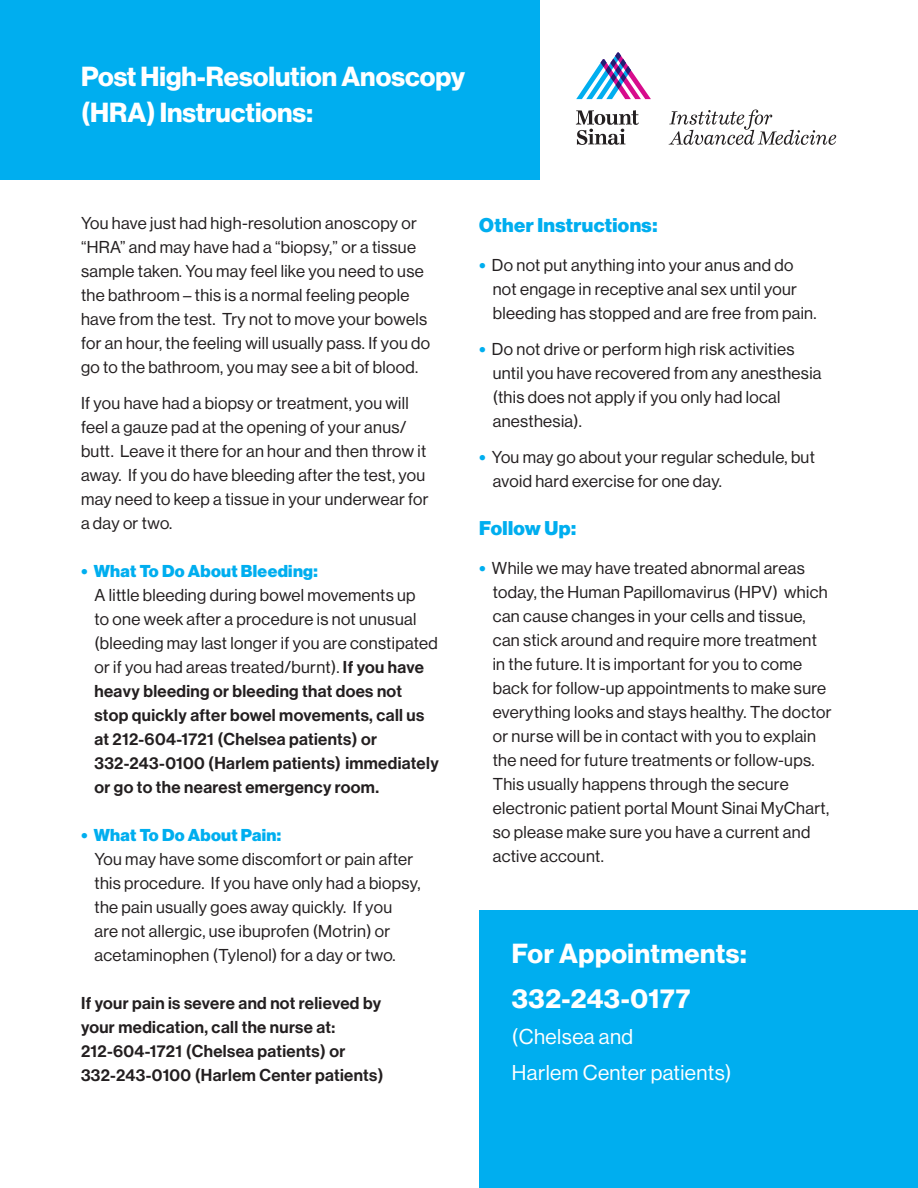
<style>
.page{position:relative;width:918px;height:1188px;background:#fff}
.page>*{position:absolute;margin:0;border:0;box-sizing:border-box;transform-origin:0 0}
.t1{font:27px/36px "N Haas Grotesk DS Std 75 Bd";color:#fff}
.t2{font:27px/45px "N Haas Grotesk DS Std 75 Bd";letter-spacing:.02em;color:#fff}
.t3{font:21px/36px "N Haas Grotesk DS Std 55 Rg";letter-spacing:.02em;color:#fff}
.t4{font:19.5px "N Haas Grotesk DS Std 95 Blk";letter-spacing:.02em;color:#00aeef}
.t5{font:16.8px/24px "N Haas Grotesk DS Std 55 Rg";letter-spacing:.02em;color:#231f20}
.t6{font:16.8px/24px "N Haas Grotesk DS Std 65 Md";letter-spacing:.02em;color:#231f20}
.t7{font:16.8px "N Haas Grotesk DS Std 95 Blk";letter-spacing:.02em;color:#00aeef}
.s1{font-family:"N Haas Grotesk DS Std 65 Md"}
.s2{font-family:"N Haas Grotesk DS Std 95 Blk";color:#00aeef}
</style>
<div class="page">
<div style="left:0;top:0;width:540px;height:179px;background:#00aeef"></div>
<div style="left:479px;top:911px;width:439px;height:277px;background:#00aeef"></div>
<svg style="left:576px;top:52px;width:75px;height:47px"></svg>
<svg style="left:576px;top:110px;width:63px;height:35px"></svg>
<svg style="left:669px;top:109px;width:167px;height:36px"></svg>
<p class="t1" style="left:81px;top:59px;width:386px">Post High-Resolution Anoscopy (HRA) Instructions:</p>
<p class="t5" style="left:81px;top:211px;width:351px">You have just had high-resolution anoscopy or “HRA” and may have had a “biopsy,” or a tissue sample taken. You may feel like you need to use the bathroom – this is a normal feeling people have from the test. Try not to move your bowels for an hour, the feeling will usually pass. If you do go to the bathroom, you may see a bit of blood.</p>
<p class="t5" style="left:81px;top:391px;width:349px">If you have had a biopsy or treatment, you will feel a gauze pad at the opening of your anus/ butt. Leave it there for an hour and then throw it away. If you do have bleeding after the test, you may need to keep a tissue in your underwear for a day or two.</p>
<p class="t7" style="left:81px;top:561px;width:238px">• What To Do About Bleeding:</p>
<p class="t5" style="left:94px;top:583px;width:345px">A little bleeding during bowel movements up<br>to one week after a procedure is not unusual (bleeding may last longer if you are constipated or if you had areas treated/burnt). <span class="s1">If you have heavy bleeding or bleeding that does not stop quickly after bowel movements, call us at 212-604-1721 (Chelsea patients) or</span></p>
<p class="t6" style="left:94px;top:751px;width:346px">332-243-0100 (Harlem patients) immediately or go to the nearest emergency room.</p>
<p class="t7" style="left:81px;top:825px;width:202px">• What To Do About Pain:</p>
<p class="t5" style="left:94px;top:847px;width:327px">You may have some discomfort or pain after this procedure. If you have only had a biopsy, the pain usually goes away quickly. If you<br>are not allergic, use ibuprofen (Motrin) or acetaminophen (Tylenol) for a day or two.</p>
<p class="t6" style="left:81px;top:991px;width:302px">If your pain is severe and not relieved by your medication, call the nurse at:</p>
<p class="t6" style="left:81px;top:1039px;width:304px">212-604-1721 (Chelsea patients) or<br>332-243-0100 (Harlem Center patients)</p>
<p class="t4" style="left:479px;top:213px;width:180px">Other Instructions:</p>
<p class="t5" style="left:479px;top:253px;width:316px"><span class="s2">•</span> Do not put anything into your anus and do</p>
<p class="t5" style="left:493px;top:277px;width:325px">not engage in receptive anal sex until your bleeding has stopped and are free from pain.</p>
<p class="t5" style="left:479px;top:337px;width:317px"><span class="s2">•</span> Do not drive or perform high risk activities</p>
<p class="t5" style="left:493px;top:361px;width:330px">until you have recovered from any anesthesia (this does not apply if you only had local anesthesia).</p>
<p class="t5" style="left:479px;top:445px;width:337px"><span class="s2">•</span> You may go about your regular schedule, but</p>
<p class="t5" style="left:493px;top:469px;width:231px">avoid hard exercise for one day.</p>
<p class="t4" style="left:479px;top:516px;width:98px">Follow Up:</p>
<p class="t5" style="left:479px;top:556px;width:327px"><span class="s2">•</span> While we may have treated abnormal areas</p>
<p class="t5" style="left:493px;top:580px;width:340px">today, the Human Papillomavirus (HPV) which can cause changes in your cells and tissue, can stick around and require more treatment in the future. It is important for you to come back for follow-up appointments to make sure everything looks and stays healthy. The doctor or nurse will be in contact with you to explain the need for future treatments or follow-ups.<br>This usually happens through the secure electronic patient portal Mount Sinai MyChart, so please make sure you have a current and active account.</p>
<p class="t2" style="left:512px;top:931px;width:236px">For Appointments:<br>332-243-0177</p>
<p class="t3" style="left:512px;top:1018px;width:221px">(Chelsea and<br>Harlem Center patients)</p>
</div>
